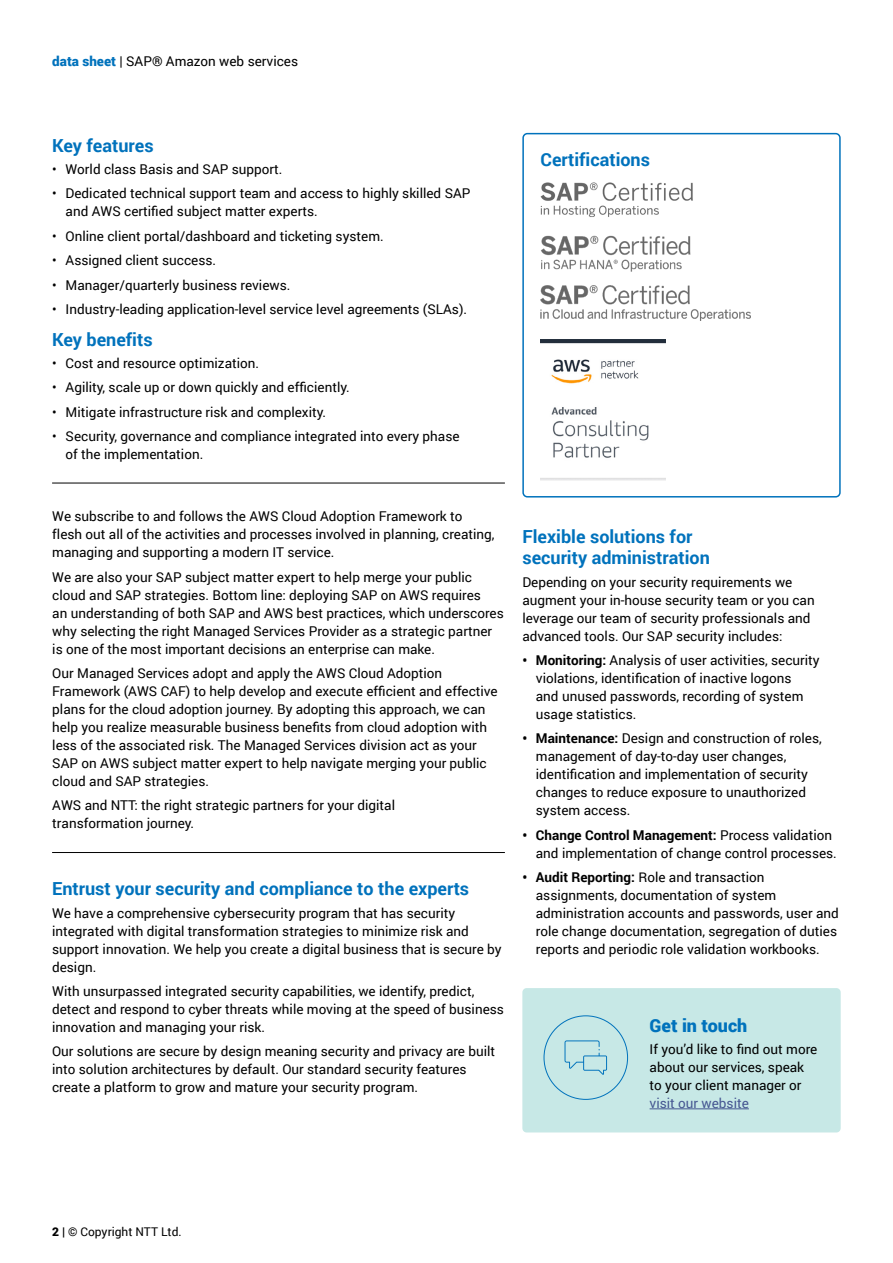
<style>
.page{position:relative;width:893px;height:1263px;background:#fff}
.page>*{position:absolute;margin:0;border:0;box-sizing:border-box;transform-origin:0 0}
.t1{font:700 18px/21px "Roboto";color:#0072bc}
.t2{font:900 18px "Roboto";color:#0072bc}
.t3{font:13.5px/18px "Roboto";color:#000}
.t4{font:13.5px "Roboto";color:#465792}
.t5{font:12px "Roboto";color:#000}
.s1{font-weight:900;color:#0072bc}
.s2{font-weight:700}
.s3{font-weight:900}
</style>
<div class="page">
<div style="left:522px;top:133px;width:319px;height:364px;border:2px solid #0072bc;border-radius:4px"></div>
<img style="left:540px;top:286px;width:210px;height:35px">
<img style="left:541px;top:235px;width:149px;height:37px">
<img style="left:540px;top:339px;width:125px;height:142px">
<img style="left:540px;top:182px;width:153px;height:35px">
<hr style="left:52px;top:483px;width:453px;height:1px;background:#000">
<hr style="left:52px;top:852px;width:453px;height:1px;background:#000">
<div style="left:522px;top:988px;width:319px;height:144px;background:#c7e8e6;border-radius:4px"></div>
<hr style="left:650px;top:1108px;width:99px;height:1px;background:#465792">
<svg style="left:564px;top:1040px;width:43px;height:35px"></svg>
<p class="t3" style="left:52px;top:52px;width:247px"><span class="s1">data sheet</span> | SAP® Amazon web services</p>
<h1 class="t1" style="left:52px;top:134px;width:103px">Key features</h1>
<p class="t3" style="left:52px;top:160px;width:232px">• World class Basis and SAP support.</p>
<p class="t3" style="left:66px;top:184px;width:406px;text-indent:-14px">• Dedicated technical support team and access to highly skilled SAP and AWS certified subject matter experts.</p>
<p class="t3" style="left:52px;top:226px;width:333px">• Online client portal/dashboard and ticketing system.</p>
<p class="t3" style="left:52px;top:251px;width:166px">• Assigned client success.</p>
<p class="t3" style="left:52px;top:275px;width:240px">• Manager/quarterly business reviews.</p>
<p class="t3" style="left:52px;top:300px;width:417px">• Industry-leading application-level service level agreements (SLAs).</p>
<h1 class="t1" style="left:52px;top:328px;width:102px">Key benefits</h1>
<p class="t3" style="left:52px;top:353px;width:209px">• Cost and resource optimization.</p>
<p class="t3" style="left:52px;top:378px;width:299px">• Agility, scale up or down quickly and efficiently.</p>
<p class="t3" style="left:52px;top:402px;width:275px">• Mitigate infrastructure risk and complexity.</p>
<p class="t3" style="left:66px;top:427px;width:395px;text-indent:-14px">• Security, governance and compliance integrated into every phase of the implementation.</p>
<h1 class="t1" style="left:540px;top:149px;width:111px">Certifications</h1>
<p class="t3" style="left:52px;top:507px;width:444px">We subscribe to and follows the AWS Cloud Adoption Framework to flesh out all of the activities and processes involved in planning, creating, managing and supporting a modern IT service.</p>
<p class="t3" style="left:52px;top:567px;width:453px">We are also your SAP subject matter expert to help merge your public cloud and SAP strategies. Bottom line: deploying SAP on AWS requires<br>an understanding of both SAP and AWS best practices, which underscores why selecting the right Managed Services Provider as a strategic partner is one of the most important decisions an enterprise can make.</p>
<p class="t3" style="left:52px;top:664px;width:447px">Our Managed Services adopt and apply the AWS Cloud Adoption Framework (AWS CAF) to help develop and execute efficient and effective plans for the cloud adoption journey. By adopting this approach, we can help you realize measurable business benefits from cloud adoption with less of the associated risk. The Managed Services division act as your SAP on AWS subject matter expert to help navigate merging your public cloud and SAP strategies.</p>
<p class="t3" style="left:52px;top:796px;width:344px">AWS and NTT: the right strategic partners for your digital transformation journey.</p>
<h1 class="t1" style="left:52px;top:878px;width:419px">Entrust your security and compliance to the experts</h1>
<p class="t3" style="left:52px;top:903px;width:451px">We have a comprehensive cybersecurity program that has security integrated with digital transformation strategies to minimize risk and support innovation. We help you create a digital business that is secure by design.</p>
<p class="t3" style="left:52px;top:982px;width:453px">With unsurpassed integrated security capabilities, we identify, predict, detect and respond to cyber threats while moving at the speed of business innovation and managing your risk.</p>
<p class="t3" style="left:52px;top:1042px;width:445px">Our solutions are secure by design meaning security and privacy are built into solution architectures by default. Our standard security features create a platform to grow and mature your security program.</p>
<h1 class="t1" style="left:522px;top:526px;width:189px">Flexible solutions for security administration</h1>
<p class="t3" style="left:522px;top:572px;width:294px">Depending on your security requirements we augment your in-house security team or you can leverage our team of security professionals and advanced tools. Our SAP security includes:</p>
<p class="t3" style="left:536px;top:650px;width:285px;text-indent:-14px"><span class="s2">• Monitoring:</span> Analysis of user activities, security violations, identification of inactive logons<br>and unused passwords, recording of system usage statistics.</p>
<p class="t3" style="left:536px;top:729px;width:287px;text-indent:-14px"><span class="s2">• Maintenance:</span> Design and construction of roles, management of day-to-day user changes, identification and implementation of security changes to reduce exposure to unauthorized system access.</p>
<p class="t3" style="left:536px;top:825px;width:302px;text-indent:-14px"><span class="s2">• Change Control Management:</span> Process validation and implementation of change control processes.</p>
<p class="t3" style="left:536px;top:868px;width:304px;text-indent:-14px"><span class="s2">• Audit Reporting:</span> Role and transaction assignments, documentation of system administration accounts and passwords, user and role change documentation, segregation of duties reports and periodic role validation workbooks.</p>
<h1 class="t2" style="left:650px;top:1012px;width:99px">Get in touch</h1>
<p class="t3" style="left:650px;top:1039px;width:169px">If you’d like to find out more about our services, speak to your client manager or</p>
<p class="t4" style="left:650px;top:1093px;width:101px">visit our website</p>
<p class="t5" style="left:52px;top:1223px;width:131px"><span class="s3">2 |</span> © Copyright NTT Ltd.</p>
</div>
